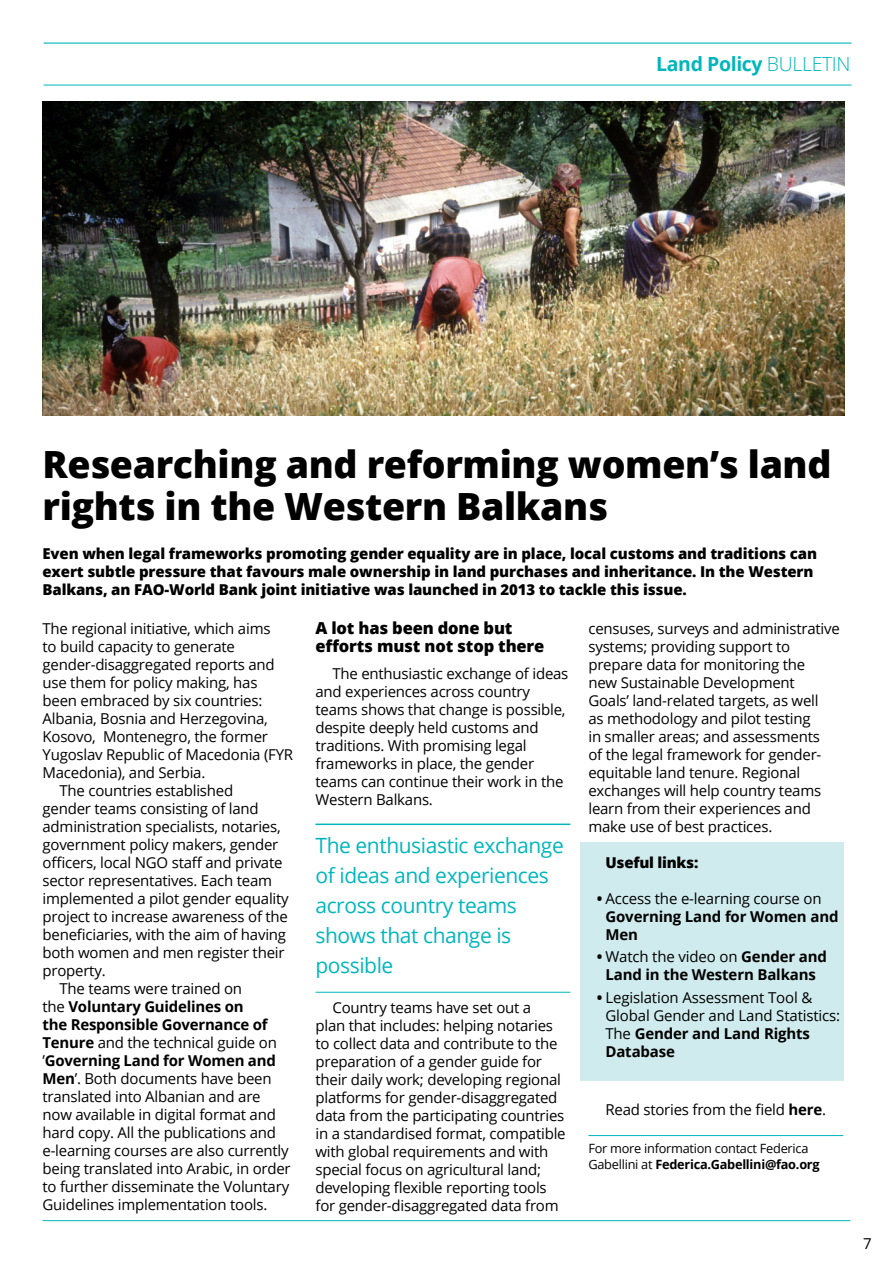
<style>
.page{position:relative;width:893px;height:1263px;background:#fff}
.page>*{position:absolute;margin:0;border:0;box-sizing:border-box;transform-origin:0 0}
.t1{font:800 37.5px/42px "Open Sans";letter-spacing:-.01em;color:#000}
.t2{font:21px/30px "Open Sans";letter-spacing:-.02em;color:#00b6bd}
.t3{font:700 19.5px "Open Sans";letter-spacing:-.02em;color:#00b6bd}
.t4{font:800 16.5px/18px "Open Sans";letter-spacing:-.01em;color:#000}
.t5{font:15px/18px "Open Sans";letter-spacing:-.015em;color:#000}
.t6{font:800 15px/18px "Open Sans";letter-spacing:-.01em;color:#000}
.t7{font:700 15px/18px "Open Sans";letter-spacing:-.015em;color:#000}
.t8{font:12.75px/16.5px "Open Sans";letter-spacing:-.02em;color:#000}
.s1{font-weight:300}
.s2{font-weight:400}
.s3{font-weight:700}
</style>
<div class="page">
<hr style="left:43px;top:1220px;width:807px;height:1px;background:#00b6bd">
<div style="left:580px;top:842px;width:264px;height:238px;background:#cfebed"></div>
<hr style="left:315px;top:823px;width:255px;height:2px;background:#00b6bd">
<hr style="left:315px;top:992px;width:255px;height:1px;background:#00b6bd">
<hr style="left:588px;top:1135px;width:255px;height:1px;background:#00b6bd">
<hr style="left:44px;top:43px;width:807px;height:1px;background:#00b6bd">
<hr style="left:44px;top:85px;width:807px;height:1px;background:#00b6bd">
<img style="left:43px;top:102px;width:801px;height:314px">
<h3 class="t3" style="left:656px;top:50px;width:196px">Land Policy <span class="s1">BULLETIN</span></h3>
<h1 class="t1" style="left:43px;top:441px;width:790px">Researching and reforming women’s land rights in the Western Balkans</h1>
<p class="t6" style="left:43px;top:544px;width:776px">Even when legal frameworks promoting gender equality are in place, local customs and traditions can exert subtle pressure that favours male ownership in land purchases and inheritance. In the Western<br>Balkans, an FAO-World Bank joint initiative was launched in 2013 to tackle this issue.</p>
<p class="t5" style="left:43px;top:619px;width:230px">The regional initiative, which aims</p>
<p class="t5" style="left:43px;top:637px;width:194px">to build capacity to generate</p>
<p class="t5" style="left:43px;top:655px;width:234px">gender-disaggregated reports and</p>
<p class="t5" style="left:43px;top:673px;width:216px">use them for policy making, has</p>
<p class="t5" style="left:43px;top:691px;width:221px">been embraced by six countries:</p>
<p class="t5" style="left:43px;top:709px;width:227px">Albania, Bosnia and Herzegovina,</p>
<p class="t5" style="left:43px;top:727px;width:227px">Kosovo, Montenegro, the former</p>
<p class="t5" style="left:43px;top:745px;width:252px">Yugoslav Republic of Macedonia (FYR</p>
<p class="t5" style="left:43px;top:763px;width:164px">Macedonia), and Serbia.</p>
<p class="t5" style="left:60px;top:781px;width:175px">The countries established</p>
<p class="t5" style="left:43px;top:799px;width:218px">gender teams consisting of land</p>
<p class="t5" style="left:43px;top:817px;width:240px">administration specialists, notaries,</p>
<p class="t5" style="left:43px;top:835px;width:237px">government policy makers, gender</p>
<p class="t5" style="left:43px;top:853px;width:242px">officers, local NGO staff and private</p>
<p class="t5" style="left:43px;top:871px;width:231px">sector representatives. Each team</p>
<p class="t5" style="left:43px;top:889px;width:248px">implemented a pilot gender equality</p>
<p class="t5" style="left:43px;top:907px;width:247px">project to increase awareness of the</p>
<p class="t5" style="left:43px;top:925px;width:245px">beneficiaries, with the aim of having</p>
<p class="t5" style="left:43px;top:943px;width:244px">both women and men register their</p>
<p class="t5" style="left:43px;top:961px;width:65px">property.</p>
<p class="t5" style="left:60px;top:979px;width:184px">The teams were trained on</p>
<p class="t7" style="left:43px;top:997px;width:203px"><span class="s2">the</span> Voluntary Guidelines on</p>
<p class="t7" style="left:43px;top:1015px;width:227px">the Responsible Governance of</p>
<p class="t5" style="left:43px;top:1033px;width:236px"><span class="s3">Tenure</span> and the technical guide on</p>
<p class="t7" style="left:43px;top:1051px;width:235px"><span class="s2">’</span>Governing Land for Women and</p>
<p class="t5" style="left:43px;top:1069px;width:231px"><span class="s3">Men</span>’. Both documents have been</p>
<p class="t5" style="left:43px;top:1087px;width:220px">translated into Albanian and are</p>
<p class="t5" style="left:43px;top:1105px;width:235px">now available in digital format and</p>
<p class="t5" style="left:43px;top:1123px;width:235px">hard copy. All the publications and</p>
<p class="t5" style="left:43px;top:1141px;width:248px">e-learning courses are also currently</p>
<p class="t5" style="left:43px;top:1159px;width:250px">being translated into Arabic, in order</p>
<p class="t5" style="left:43px;top:1177px;width:248px">to further disseminate the Voluntary</p>
<p class="t5" style="left:43px;top:1195px;width:226px">Guidelines implementation tools.</p>
<p class="t4" style="left:315px;top:618px;width:230px">A lot has been done but efforts must not stop there</p>
<p class="t5" style="left:315px;top:664px;width:254px;text-indent:17px">The enthusiastic exchange of ideas and experiences across country teams shows that change is possible, despite deeply held customs and traditions. With promising legal frameworks in place, the gender teams can continue their work in the<br>Western Balkans.</p>
<h2 class="t2" style="left:315px;top:829px;width:250px">The enthusiastic exchange of ideas and experiences across country teams shows that change is possible</h2>
<p class="t5" style="left:315px;top:998px;width:252px;text-indent:17px">Country teams have set out a<br>plan that includes: helping notaries to collect data and contribute to the preparation of a gender guide for their daily work; developing regional platforms for gender-disaggregated data from the participating countries in a standardised format, compatible with global requirements and with special focus on agricultural land; developing flexible reporting tools for gender-disaggregated data from</p>
<p class="t5" style="left:588px;top:619px;width:253px">censuses, surveys and administrative systems; providing support to prepare data for monitoring the<br>new Sustainable Development<br>Goals’ land-related targets, as well<br>as methodology and pilot testing<br>in smaller areas; and assessments<br>of the legal framework for gender&shy;equitable land tenure. Regional exchanges will help country teams learn from their experiences and make use of best practices.</p>
<p class="t6" style="left:605px;top:853px;width:94px">Useful links:</p>
<p class="t7" style="left:605px;top:889px;width:235px;text-indent:-9px">• <span class="s2">Access the e-learning course on<br></span>Governing Land for Women and<br>Men</p>
<p class="t7" style="left:597px;top:948px;width:232px;text-align:center">• <span class="s2">Watch the video on</span> Gender and<br>Land in the Western Balkans</p>
<p class="t5" style="left:605px;top:988px;width:236px;text-indent:-9px"><span class="s3">•</span> Legislation Assessment Tool &amp;<br>Global Gender and Land Statistics:<br>The <span class="s3">Gender and Land Rights<br>Database</span></p>
<p class="t5" style="left:605px;top:1100px;width:222px">Read stories from the field <span class="s3">here</span>.</p>
<p class="t8" style="left:588px;top:1139px;width:233px">For more information contact Federica<br>Gabellini at <span class="s3">Federica.Gabellini@fao.org</span></p>
<p class="t5" style="left:863px;top:1234px;width:10px">7</p>
</div>
